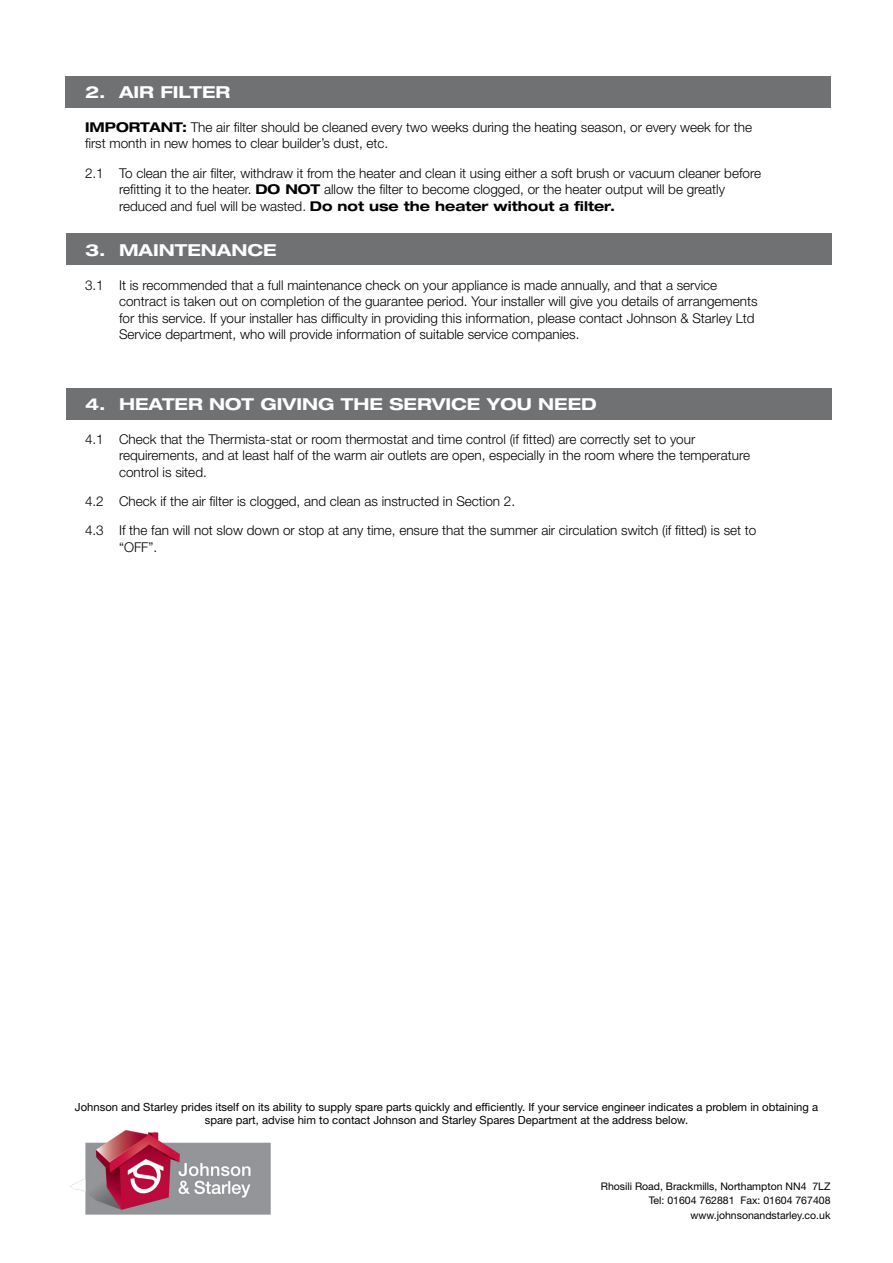
<style>
.page{position:relative;width:893px;height:1263px;background:#fff}
.page>*{position:absolute;margin:0;border:0;box-sizing:border-box;transform-origin:0 0}
.PARA_HEADING{font:700 expanded 16.5px "Helvetica Neue LT Std";color:#fff;scale:1.05 1}
.PARA_1{font:300 13.5px/16.5px "Helvetica Neue LT Std";color:#000}
.instructions{font:300 13.5px/16.5px "Helvetica Neue LT Std";color:#000}
.t1{font:11.25px/13.5px "Helvetica Neue LT Std";color:#000;text-align:center}
.t2{font:10.5px/14.5px "Helvetica Neue LT Std";color:#000;text-align:right}
.s1{font-weight:700;font-stretch:expanded}
</style>
<div class="page">
<img style="left:70px;top:1130px;width:201px;height:85px">
<div style="left:65px;top:77px;width:765px;height:31px;background:#707172"></div>
<div style="left:66px;top:233px;width:765px;height:32px;background:#707172"></div>
<div style="left:66px;top:388px;width:765px;height:31px;background:#707172"></div>
<p class="PARA_HEADING" style="left:85px;top:82px;width:140px">2. AIR FILTER</p>
<p class="instructions" style="left:85px;top:118px;width:668px"><span class="s1">IMPORTANT:</span> The air filter should be cleaned every two weeks during the heating season, or every week for the first month in new homes to clear builder’s dust, etc.</p>
<p class="instructions" style="left:119px;top:164px;width:643px;text-indent:-34px">2.1 To clean the air filter, withdraw it from the heater and clean it using either a soft brush or vacuum cleaner before refitting it to the heater. <span class="s1">DO NOT</span> allow the filter to become clogged, or the heater output will be greatly reduced and fuel will be wasted. <span class="s1">Do not use the heater without a filter.</span></p>
<p class="PARA_HEADING" style="left:85px;top:240px;width:184px">3. MAINTENANCE</p>
<p class="PARA_1" style="left:119px;top:276px;width:640px;text-indent:-34px">3.1 It is recommended that a full maintenance check on your appliance is made annually, and that a service contract is taken out on completion of the guarantee period. Your installer will give you details of arrangements for this service. If your installer has difficulty in providing this information, please contact Johnson &amp; Starley Ltd Service department, who will provide information of suitable service companies.</p>
<p class="PARA_HEADING" style="left:85px;top:393px;width:489px">4. HEATER NOT GIVING THE SERVICE YOU NEED</p>
<p class="PARA_1" style="left:119px;top:430px;width:632px;text-indent:-34px">4.1 Check that the Thermista-stat or room thermostat and time control (if fitted) are correctly set to your requirements, and at least half of the warm air outlets are open, especially in the room where the temperature control is sited.</p>
<p class="PARA_1" style="left:85px;top:492px;width:432px">4.2 Check if the air filter is clogged, and clean as instructed in Section 2.</p>
<p class="PARA_1" style="left:119px;top:522px;width:639px;text-indent:-34px">4.3 If the fan will not slow down or stop at any time, ensure that the summer air circulation switch (if fitted) is set to “OFF”.</p>
<p class="t1" style="left:75px;top:1099px;width:745px">Johnson and Starley prides itself on its ability to supply spare parts quickly and efficiently. If your service engineer indicates a problem in obtaining a spare part, advise him to contact Johnson and Starley Spares Department at the address below.</p>
<p class="t2" style="left:601px;top:1178px;width:231px">Rhosili Road, Brackmills, Northampton NN4 7LZ<br>Tel: 01604 762881 Fax: 01604 767408 www.johnsonandstarley.co.uk</p>
</div>
